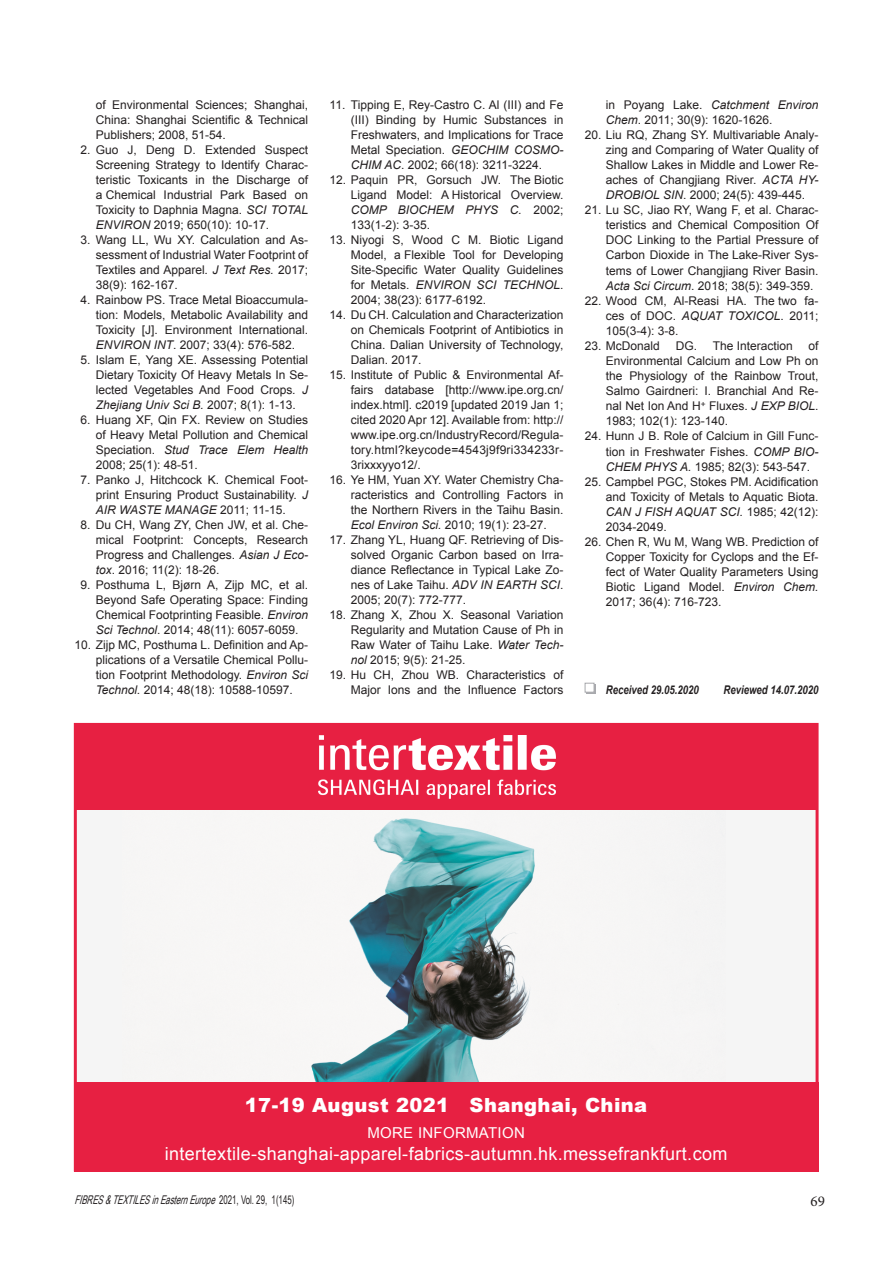
<style>
.page{position:relative;width:893px;height:1263px;background:#fff}
.page>*{position:absolute;margin:0;border:0;box-sizing:border-box;transform-origin:0 0}
.t1{font:900 19.5px "Arial";letter-spacing:.02em;color:#fff}
.t2{font:18px "Arial";letter-spacing:.02em;color:#fff}
.t3{font:15px "Arial";letter-spacing:.02em;color:#fff}
.t4{font:15px "Minion Pro";color:#231f20}
.references{font:12px/15px "Arial";color:#231f20;text-align:justify}
.t5{font:italic 12px "Arial Narrow";color:#231f20;scale:.8 1}
.references-2{font:italic 700 12px "Arial";color:#231f20;scale:.8 1}
.s1{font-style:italic}
.s2{font-style:normal}
</style>
<div class="page">
<div style="left:586px;top:684px;width:10px;height:10px;background:#a8a9ad"></div>
<div style="left:585px;top:683px;width:9px;height:9px;background:#fff;border:1px solid #a8a9ad"></div>
<div style="left:75px;top:724px;width:742px;height:446px;background:#f5f5f5"></div>
<img style="left:123px;top:809px;width:603px;height:273px">
<div style="left:74px;top:724px;width:744px;height:85px;background:#e72042"></div>
<img style="left:319px;top:736px;width:237px;height:62px">
<div style="left:74px;top:1082px;width:744px;height:89px;background:#e72042"></div>
<p class="references" style="left:96px;top:97px;width:214px">of Environmental Sciences; Shanghai, China: Shanghai Scientific &amp; Technical Publishers; 2008, 51-54.</p>
<p class="references" style="left:96px;top:142px;width:214px;text-indent:-15px">2. Guo J, Deng D. Extended Suspect Screening Strategy to Identify Charac&shy;teristic Toxicants in the Discharge of a Chemical Industrial Park Based on Toxicity to Daphnia Magna. <span class="s1">SCI TOTAL ENVIRON</span> 2019; 650(10): 10-17.</p>
<p class="references" style="left:96px;top:232px;width:214px;text-indent:-15px">3. Wang LL, Wu XY. Calculation and As&shy;sessment of Industrial Water Footprint of Textiles and Apparel<span class="s1">. J Text Res.</span> 2017; 38(9): 162-167.</p>
<p class="references" style="left:96px;top:292px;width:214px;text-indent:-15px">4. Rainbow PS. Trace Metal Bioaccumula&shy;tion: Models, Metabolic Availability and Toxicity [J]. Environment International.<br><span class="s1">ENVIRON INT</span>. 2007; 33(4): 576-582.</p>
<p class="references" style="left:96px;top:352px;width:214px;text-indent:-15px">5. Islam E, Yang XE. Assessing Potential Dietary Toxicity Of Heavy Metals In Se&shy;lected Vegetables And Food Crops<span class="s1">. J Zhejiang Univ Sci B.</span> 2007; 8(1): 1-13.</p>
<p class="references" style="left:96px;top:412px;width:214px;text-indent:-15px">6. Huang XF, Qin FX. Review on Studies of Heavy Metal Pollution and Chemical Speciation. <span class="s1">Stud Trace Elem Health </span>2008; 25(1): 48-51.</p>
<p class="references" style="left:96px;top:472px;width:214px;text-indent:-15px">7. Panko J, Hitchcock K. Chemical Foot&shy;print Ensuring Product Sustainability. <span class="s1">J AIR WASTE MANAGE</span> 2011; 11-15.</p>
<p class="references" style="left:96px;top:517px;width:214px;text-indent:-15px">8. Du CH, Wang ZY, Chen JW, et al. Che&shy;mical Footprint: Concepts, Research Progress and Challenges. <span class="s1">Asian J Eco&shy;tox</span>. 2016; 11(2): 18-26.</p>
<p class="references" style="left:96px;top:577px;width:214px;text-indent:-15px">9. Posthuma L, Bjørn A, Zijp MC, et al.<br>Beyond Safe Operating Space: Finding Chemical Footprinting Feasible. <span class="s1">Environ Sci Technol</span>. 2014; 48(11): 6057-6059.</p>
<p class="references" style="left:96px;top:637px;width:214px;text-indent:-21px">10. Zijp MC, Posthuma L. Definition and Ap&shy;plications of a Versatile Chemical Pollu&shy;tion Footprint Methodology. <span class="s1">Environ Sci Technol.</span> 2014; 48(18): 10588-10597.</p>
<p class="references" style="left:351px;top:97px;width:214px;text-indent:-21px">11. Tipping E, Rey-Castro C. Al (III) and Fe (III) Binding by Humic Substances in Freshwaters, and Implications for Trace Metal Speciation. <span class="s1">GEOCHIM COSMO-CHIM AC</span>. 2002; 66(18): 3211-3224.</p>
<p class="references" style="left:351px;top:172px;width:214px;text-indent:-21px">12. Paquin PR, Gorsuch JW. The Biotic Ligand Model: A Historical Overview.<br><span class="s1">COMP BIOCHEM PHYS C.</span> 2002; 133(1-2): 3-35.</p>
<p class="references" style="left:351px;top:232px;width:214px;text-indent:-21px">13. Niyogi S, Wood C M. Biotic Ligand Model, a Flexible Tool for Developing Site-Specific Water Quality Guidelines for Metals. <span class="s1">ENVIRON SCI TECHNOL</span>.<br>2004; 38(23): 6177-6192.</p>
<p class="references" style="left:351px;top:307px;width:214px;text-indent:-21px">14. Du CH. Calculation and Characterization on Chemicals Footprint of Antibiotics in China. Dalian University of Technology, Dalian. 2017.</p>
<p class="references" style="left:351px;top:367px;width:214px;text-indent:-21px">15. Institute of Public &amp; Environmental Af&shy;fairs database [http://www.ipe.org.cn/ index.html]. c2019 [updated 2019 Jan 1; cited 2020 Apr 12]. Available from: http:// www.ipe.org.cn/IndustryRecord/Regula&shy;tory.html?keycode=4543j9f9ri334233r-3rixxxyyo12/.</p>
<p class="references" style="left:351px;top:472px;width:214px;text-indent:-21px">16. Ye HM, Yuan XY. Water Chemistry Cha&shy;racteristics and Controlling Factors in the Northern Rivers in the Taihu Basin.<br><span class="s1">Ecol Environ Sci.</span> 2010; 19(1): 23-27.</p>
<p class="references" style="left:351px;top:532px;width:214px;text-indent:-21px">17. Zhang YL, Huang QF. Retrieving of Dis&shy;solved Organic Carbon based on Irra&shy;diance Reflectance in Typical Lake Zo&shy;nes of Lake Taihu. <span class="s1">ADV IN EARTH SCI</span>.<br>2005; 20(7): 772-777.</p>
<p class="references" style="left:351px;top:607px;width:214px;text-indent:-21px">18. Zhang X, Zhou X. Seasonal Variation Regularity and Mutation Cause of Ph in Raw Water of Taihu Lake. <span class="s1">Water Tech&shy;nol</span> 2015; 9(5): 21-25.</p>
<p class="references" style="left:330px;top:667px;width:235px;text-align:right">19. Hu CH, Zhou WB. Characteristics of<br>Major Ions and the Influence Factors</p>
<p class="references" style="left:606px;top:97px;width:214px">in Poyang Lake. <span class="s1">Catchment Environ<br>Chem</span>. 2011; 30(9): 1620-1626.</p>
<p class="references" style="left:606px;top:127px;width:214px;text-indent:-21px">20. Liu RQ, Zhang SY. Multivariable Analy&shy;zing and Comparing of Water Quality of Shallow Lakes in Middle and Lower Re&shy;aches of Changjiang River. <span class="s1">ACTA HY-DROBIOL SIN</span>. 2000; 24(5): 439-445.</p>
<p class="references" style="left:606px;top:203px;width:214px;text-indent:-21px">21. Lu SC, Jiao RY, Wang F, et al. Charac&shy;teristics and Chemical Composition Of DOC Linking to the Partial Pressure of Carbon Dioxide in The Lake-River Sys&shy;tems of Lower Changjiang River Basin.<br><span class="s1">Acta Sci Circum</span>. 2018; 38(5): 349-359.</p>
<p class="references" style="left:606px;top:293px;width:214px;text-indent:-21px">22. Wood CM, Al-Reasi HA. The two fa&shy;ces of DOC. <span class="s1">AQUAT TOXICOL</span>. 2011; 105(3-4): 3-8.</p>
<p class="references" style="left:585px;top:338px;width:77px">23. McDonald</p>
<p class="references" style="left:676px;top:338px;width:118px">DG. The Interaction</p>
<p class="references" style="left:606px;top:338px;width:214px;text-indent:203px">of Environmental Calcium and Low Ph on the Physiology of the Rainbow Trout, Salmo Gairdneri: I. Branchial And Re&shy;nal Net Ion And H<sup>+</sup> Fluxes. <span class="s1">J EXP BIOL</span>.<br>1983; 102(1): 123-140.</p>
<p class="references" style="left:606px;top:429px;width:214px;text-indent:-21px">24. Hunn J B. Role of Calcium in Gill Func&shy;tion in Freshwater Fishes. <span class="s1">COMP BIO-CHEM PHYS A.</span> 1985; 82(3): 543-547.</p>
<p class="references" style="left:606px;top:474px;width:214px;text-indent:-21px">25. Campbel PGC, Stokes PM. Acidification and Toxicity of Metals to Aquatic Biota.<br><span class="s1">CAN J FISH AQUAT SCI.</span> 1985; 42(12):<br>2034-2049.</p>
<p class="references" style="left:606px;top:534px;width:214px;text-indent:-21px">26. Chen R, Wu M, Wang WB. Prediction of Copper Toxicity for Cyclops and the Ef&shy;fect of Water Quality Parameters Using Biotic Ligand Model. <span class="s1">Environ Chem.<br></span>2017; 36(4): 716-723.</p>
<p class="references-2" style="left:606px;top:681px;width:118px">Received 29.05.2020</p>
<p class="references-2" style="left:723px;top:681px;width:120px">Reviewed 14.07.2020</p>
<p class="t1" style="left:245px;top:1091px;width:404px">17-19 August 2021 Shanghai, China</p>
<p class="t3" style="left:367px;top:1123px;width:159px">MORE INFORMATION</p>
<p class="t2" style="left:165px;top:1142px;width:564px">intertextile-shanghai-apparel-fabrics-autumn.hk.messefrankfurt.com</p>
<p class="t5" style="left:74px;top:1191px;width:276px">FIBRES&amp;TEXTILESinEasternEurope<span class="s2">2 0 2 1 , V o l . 2 9 , 1 ( 1 4 5 )</span></p>
<p class="t4" style="left:810px;top:1191px;width:16px">69</p>
</div>
